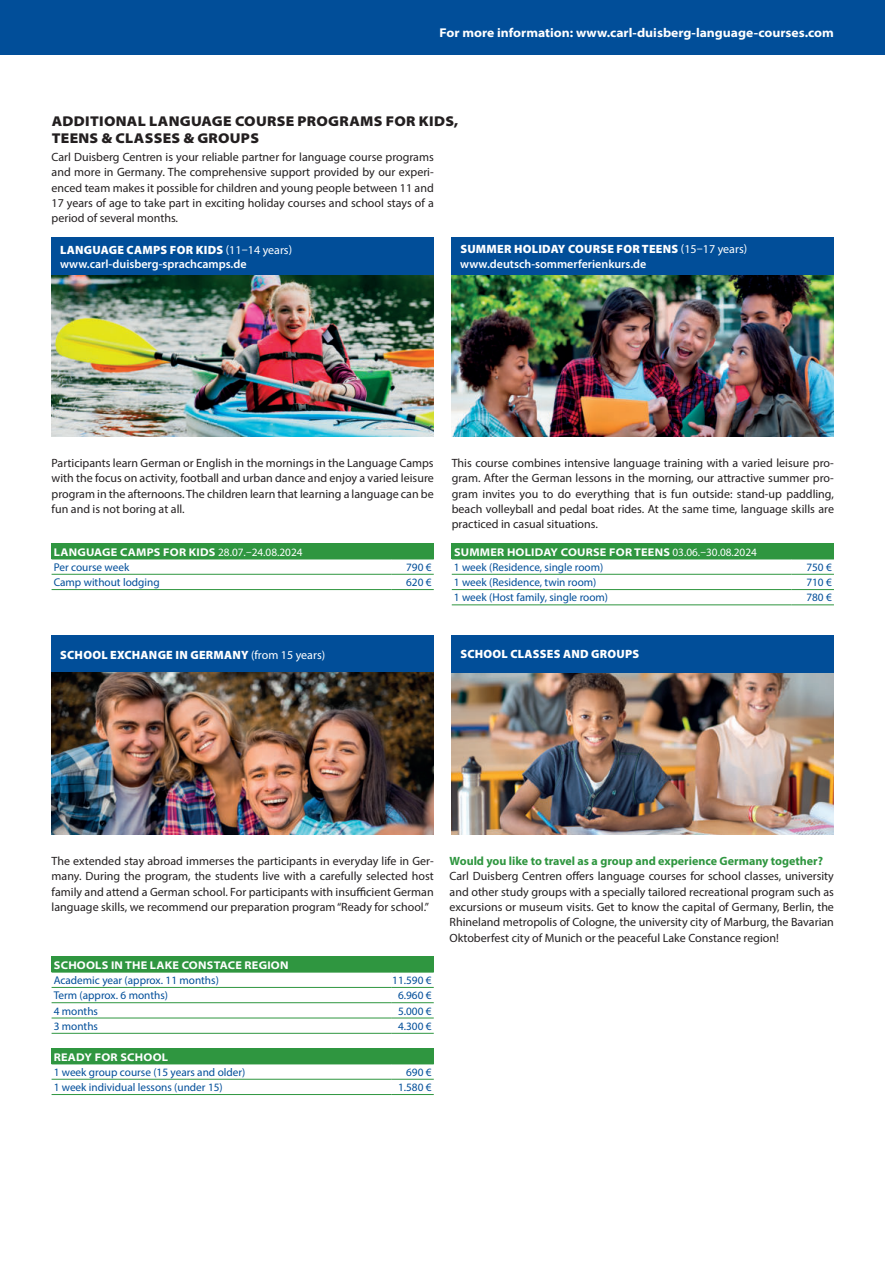
<style>
.page{position:relative;width:885px;height:1263px;background:#fff}
.page>*{position:absolute;margin:0;border:0;box-sizing:border-box;transform-origin:0 0}
.t1{font:900 semi-expanded 14.25px/17.1px "Myriad Pro";letter-spacing:.02em;color:#231f20}
.t2{font:700 semi-expanded 12.75px "Myriad Pro";color:#fff}
.t3{font:12px/15.3px "Myriad Pro";color:#231f20;text-align:justify}
.t4{font:600 12px/14.4px "Myriad Pro";color:#fff}
.t5{font:900 12px "Myriad Pro";letter-spacing:.02em;color:#fff}
.t6{font:700 12px "Myriad Pro";color:#2f9640}
.t7{font:11.25px "Myriad Pro";color:#014e99}
.t8{font:700 semi-expanded 11.25px/15.3px "Myriad Pro";letter-spacing:.02em;color:#fff}
.s1{font-weight:900}
.s2{font-weight:400}
.s3{font-weight:400;font-stretch:normal}
.s4{font-weight:400;font-stretch:normal;color:#014e99}
</style>
<div class="page">
<div style="left:0;top:0;width:885px;height:54px;background:#014e99"></div>
<img style="left:452px;top:672px;width:382px;height:162px">
<div style="left:52px;top:238px;width:382px;height:37px;background:#014e99"></div>
<div style="left:52px;top:544px;width:382px;height:15px;background:#2f9640"></div>
<hr style="left:391px;top:559px;width:43px;height:1px;background:#2f9640">
<hr style="left:391px;top:574px;width:43px;height:1px;background:#2f9640">
<hr style="left:391px;top:589px;width:43px;height:1px;background:#2f9640">
<hr style="left:52px;top:559px;width:339px;height:1px;background:#2f9640">
<hr style="left:52px;top:574px;width:339px;height:1px;background:#2f9640">
<hr style="left:52px;top:589px;width:339px;height:1px;background:#2f9640">
<div style="left:452px;top:544px;width:382px;height:15px;background:#2f9640"></div>
<hr style="left:791px;top:559px;width:43px;height:1px;background:#2f9640">
<hr style="left:791px;top:574px;width:43px;height:1px;background:#2f9640">
<hr style="left:791px;top:589px;width:43px;height:1px;background:#2f9640">
<hr style="left:791px;top:605px;width:43px;height:1px;background:#2f9640">
<hr style="left:452px;top:559px;width:339px;height:1px;background:#2f9640">
<hr style="left:452px;top:574px;width:339px;height:1px;background:#2f9640">
<hr style="left:452px;top:589px;width:339px;height:1px;background:#2f9640">
<hr style="left:452px;top:605px;width:339px;height:1px;background:#2f9640">
<div style="left:52px;top:957px;width:382px;height:15px;background:#2f9640"></div>
<hr style="left:391px;top:972px;width:43px;height:1px;background:#2f9640">
<hr style="left:391px;top:987px;width:43px;height:1px;background:#2f9640">
<hr style="left:391px;top:1002px;width:43px;height:1px;background:#2f9640">
<hr style="left:391px;top:1018px;width:43px;height:1px;background:#2f9640">
<hr style="left:391px;top:1033px;width:43px;height:1px;background:#2f9640">
<hr style="left:52px;top:972px;width:339px;height:1px;background:#2f9640">
<hr style="left:52px;top:987px;width:339px;height:1px;background:#2f9640">
<hr style="left:52px;top:1002px;width:339px;height:1px;background:#2f9640">
<hr style="left:52px;top:1018px;width:339px;height:1px;background:#2f9640">
<hr style="left:52px;top:1033px;width:339px;height:1px;background:#2f9640">
<div style="left:52px;top:1048px;width:382px;height:16px;background:#2f9640"></div>
<hr style="left:391px;top:1064px;width:43px;height:1px;background:#2f9640">
<hr style="left:391px;top:1079px;width:43px;height:1px;background:#2f9640">
<hr style="left:391px;top:1094px;width:43px;height:1px;background:#2f9640">
<hr style="left:52px;top:1064px;width:339px;height:1px;background:#2f9640">
<hr style="left:52px;top:1079px;width:339px;height:1px;background:#2f9640">
<hr style="left:52px;top:1094px;width:339px;height:1px;background:#2f9640">
<img style="left:52px;top:275px;width:382px;height:161px">
<div style="left:452px;top:238px;width:382px;height:37px;background:#014e99"></div>
<img style="left:452px;top:275px;width:382px;height:161px">
<div style="left:52px;top:635px;width:382px;height:38px;background:#014e99"></div>
<img style="left:52px;top:673px;width:382px;height:161px">
<div style="left:452px;top:635px;width:382px;height:37px;background:#014e99"></div>
<p class="t2" style="left:440px;top:28px;width:396px">For more information: www.carl-duisberg-language-courses.com</p>
<p class="t1" style="left:52px;top:114px;width:408px">ADDITIONAL LANGUAGE COURSE PROGRAMS FOR KIDS,<br>TEENS &amp; CLASSES &amp; GROUPS</p>
<p class="t3" style="left:52px;top:150px;width:384px">Carl Duisberg Centren is your reliable partner for language course programs and more in Germany. The comprehensive support provided by our experi&shy;enced team makes it possible for children and young people between 11 and 17 years of age to take part in exciting holiday courses and school stays of a period of several months.</p>
<p class="t4" style="left:60px;top:243px;width:234px"><span class="s1">LANGUAGE CAMPS FOR KIDS</span> <span class="s2">(11–14 years) </span>www.carl-duisberg-sprachcamps.de</p>
<p class="t4" style="left:460px;top:242px;width:289px;line-height:15.3px"><span class="s1">SUMMER HOLIDAY COURSE FOR TEENS</span> <span class="s2">(15–17 years) </span>www.deutsch-sommerferienkurs.de</p>
<p class="t3" style="left:52px;top:456px;width:384px">Participants learn German or English in the mornings in the Language Camps with the focus on activity, football and urban dance and enjoy a varied leisure program in the afternoons. The children learn that learning a language can be fun and is not boring at all.</p>
<p class="t3" style="left:452px;top:456px;width:384px">This course combines intensive language training with a varied leisure pro&shy;gram. After the German lessons in the morning, our attractive summer pro&shy;gram invites you to do everything that is fun outside: stand-up paddling, beach volleyball and pedal boat rides. At the same time, language skills are practiced in casual situations.</p>
<p class="t8" style="left:54px;top:545px;width:250px">LANGUAGE CAMPS FOR KIDS <span class="s3">28.07.–24.08.2024<br></span><span class="s4">Per course week</span></p>
<p class="t7" style="left:406px;top:563px;width:27px">790 €</p>
<p class="t8" style="left:454px;top:545px;width:305px">SUMMER HOLIDAY COURSE FOR TEENS <span class="s3">03.06.–30.08.2024<br></span><span class="s4">1 week (Residence, single room)</span></p>
<p class="t7" style="left:806px;top:563px;width:27px">750 €</p>
<p class="t7" style="left:54px;top:578px;width:107px">Camp without lodging</p>
<p class="t7" style="left:406px;top:578px;width:27px">620 €</p>
<p class="t7" style="left:454px;top:578px;width:144px">1 week (Residence, twin room)</p>
<p class="t7" style="left:806px;top:578px;width:27px">710 €</p>
<p class="t7" style="left:454px;top:593px;width:156px">1 week (Host family, single room)</p>
<p class="t7" style="left:806px;top:593px;width:27px">780 €</p>
<p class="t5" style="left:60px;top:647px;width:266px">SCHOOL EXCHANGE IN GERMANY <span class="s2">(from 15 years)</span></p>
<p class="t5" style="left:460px;top:647px;width:180px">SCHOOL CLASSES AND GROUPS</p>
<p class="t3" style="left:52px;top:854px;width:384px">The extended stay abroad immerses the participants in everyday life in Ger&shy;many. During the program, the students live with a carefully selected host family and attend a German school. For participants with insufficient German language skills, we recommend our preparation program “Ready for school.”</p>
<p class="t8" style="left:54px;top:958px;width:236px">SCHOOLS IN THE LAKE CONSTACE REGION</p>
<p class="t7" style="left:54px;top:976px;width:167px">Academic year (approx. 11 months)</p>
<p class="t7" style="left:392px;top:976px;width:41px">11.590 €</p>
<p class="t7" style="left:54px;top:991px;width:116px">Term (approx. 6 months)</p>
<p class="t7" style="left:398px;top:991px;width:35px">6.960 €</p>
<p class="t7" style="left:54px;top:1006px;width:46px">4 months</p>
<p class="t7" style="left:398px;top:1006px;width:35px">5.000 €</p>
<p class="t7" style="left:54px;top:1021px;width:46px">3 months</p>
<p class="t7" style="left:398px;top:1021px;width:35px">4.300 €</p>
<p class="t8" style="left:54px;top:1050px;width:116px">READY FOR SCHOOL</p>
<p class="t7" style="left:54px;top:1067px;width:193px">1 week group course (15 years and older)</p>
<p class="t7" style="left:406px;top:1067px;width:27px">690 €</p>
<p class="t7" style="left:54px;top:1083px;width:171px">1 week individual lessons (under 15)</p>
<p class="t7" style="left:398px;top:1083px;width:35px">1.580 €</p>
<p class="t6" style="left:450px;top:856px;width:375px">Would you like to travel as a group and experience Germany together?</p>
<p class="t3" style="left:450px;top:869px;width:386px">Carl Duisberg Centren offers language courses for school classes, university and other study groups with a specially tailored recreational program such as excursions or museum visits. Get to know the capital of Germany, Berlin, the Rhineland metropolis of Cologne, the university city of Marburg, the Bavarian Oktoberfest city of Munich or the peaceful Lake Constance region!</p>
</div>
